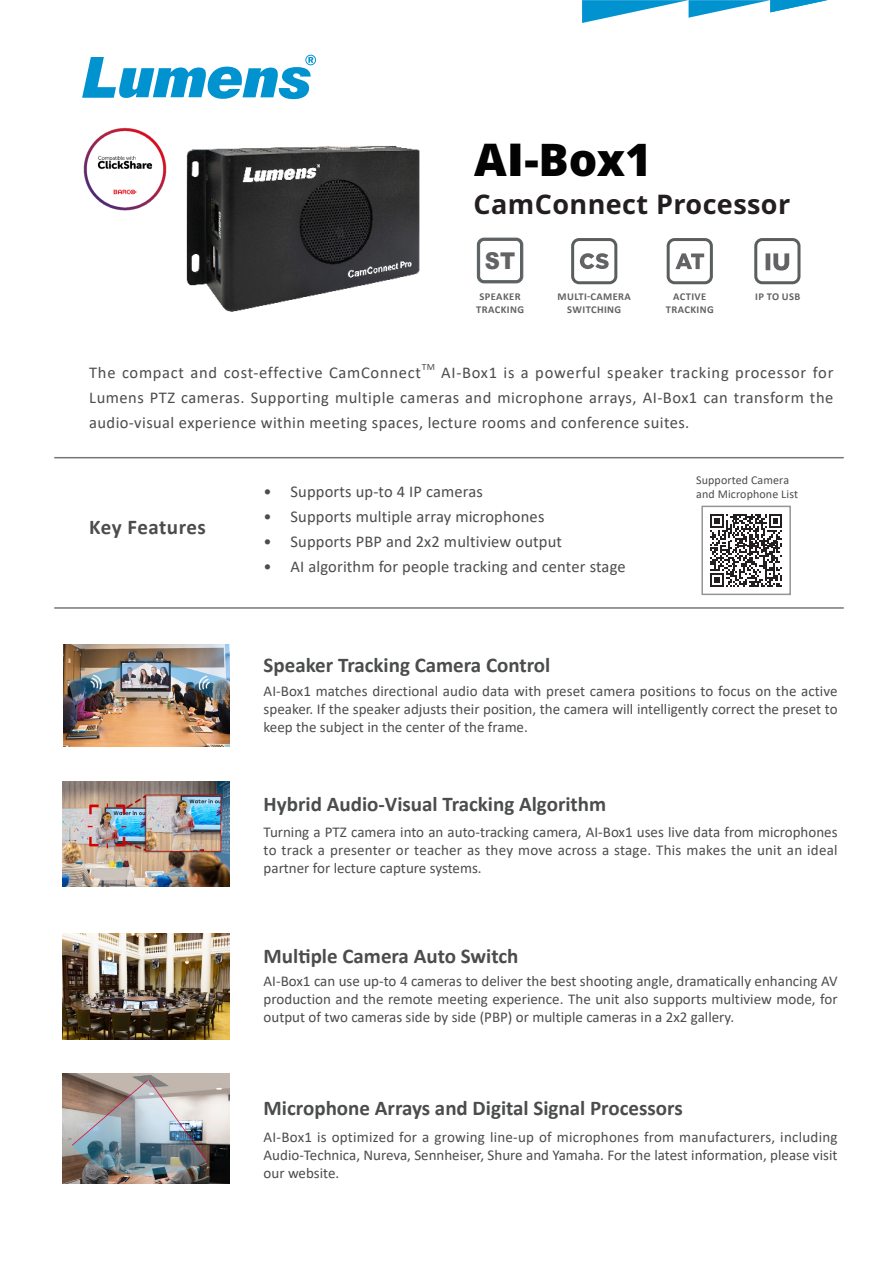
<style>
.page{position:relative;width:893px;height:1263px;background:#fff}
.page>*{position:absolute;margin:0;border:0;box-sizing:border-box;transform-origin:0 0}
.t1{font:900 45px "Noto Sans";color:#030303}
.t2{font:700 27px "Noto Sans";letter-spacing:.015em;color:#231f20}
.t3{font:900 23.1px "Arial";color:#636366;scale:.91 1}
.t4{font:700 21px "Calibri";color:#4b4c4d}
.t5{font:16.5px/24.8px "Calibri";letter-spacing:.01em;color:#4b4c4d;text-align:justify}
.t6{font:16.5px "Calibri";letter-spacing:.045em;color:#4b4c4d}
.t7{font:15px/18px "Calibri";color:#4b4c4d;text-align:justify}
.t8{font:12px/14.4px "Calibri";letter-spacing:.01em;color:#4b4c4d}
.t9{font:700 10.5px/12.6px "Calibri";letter-spacing:.04em;color:#636366;text-align:center}
.t10{font:9.6px "Calibri";color:#4b4c4d}
.s1{font-family:"Arial"}
</style>
<div class="page">
<hr style="left:55px;top:457px;width:788px;height:1px;background:#797574">
<hr style="left:55px;top:607px;width:788px;height:2px;background:#797574">
<svg style="left:582px;top:0;width:246px;height:23px"></svg>
<img style="left:63px;top:782px;width:167px;height:104px">
<img style="left:63px;top:933px;width:167px;height:107px">
<img style="left:63px;top:1073px;width:167px;height:110px">
<div style="left:571px;top:238px;width:46px;height:46px;border:3px solid #5a5e5f;border-radius:6px"></div>
<svg style="left:580px;top:253px;width:29px;height:16px"></svg>
<div style="left:667px;top:238px;width:46px;height:46px;border:3px solid #5a5e5f;border-radius:6px"></div>
<svg style="left:675px;top:253px;width:29px;height:16px"></svg>
<div style="left:754px;top:238px;width:46px;height:46px;border:3px solid #5a5e5f;border-radius:6px"></div>
<svg style="left:766px;top:253px;width:23px;height:18px"></svg>
<svg style="left:82px;top:55px;width:234px;height:44px"></svg>
<img style="left:186px;top:146px;width:234px;height:166px">
<img style="left:63px;top:644px;width:167px;height:102px">
<svg style="left:710px;top:514px;width:72px;height:72px"></svg>
<div style="left:701px;top:506px;width:90px;height:89px;border:2px solid #939598"></div>
<img style="left:83px;top:127px;width:84px;height:83px">
<svg style="left:477px;top:237px;width:47px;height:47px"></svg>
<p class="t1" style="left:474px;top:126px;width:179px">A<span class="s1">I</span>-Box1</p>
<p class="t2" style="left:474px;top:185px;width:318px">CamConnect Processor</p>
<p class="t3" style="left:485px;top:244px;width:35px">ST</p>
<p class="t9" style="left:476px;top:290px;width:49px">SPEAKER<br>TRACKING</p>
<p class="t9" style="left:557px;top:290px;width:75px">MULTI-CAMERA</p>
<p class="t9" style="left:567px;top:303px;width:56px">SWITCHING</p>
<p class="t9" style="left:673px;top:290px;width:35px">ACTIVE</p>
<p class="t9" style="left:666px;top:303px;width:49px">TRACKING</p>
<p class="t9" style="left:755px;top:290px;width:47px">IP TO USB</p>
<p class="t6" style="left:89px;top:361px;width:333px">The compact and cost-effective CamConnect</p>
<p class="t10" style="left:422px;top:361px;width:15px">TM</p>
<p class="t5" style="left:89px;top:360px;width:746px;text-indent:352px">AI-Box1 is a powerful speaker tracking processor for Lumens PTZ cameras. Supporting multiple cameras and microphone arrays, AI-Box1 can transform the audio-visual experience within meeting spaces, lecture rooms and conference suites.</p>
<p class="t4" style="left:89px;top:512px;width:118px">Key Features</p>
<p class="t5" style="left:264px;top:479px;width:221px">• Supports up-to 4 IP cameras</p>
<p class="t5" style="left:264px;top:504px;width:282px">• Supports multiple array microphones</p>
<p class="t5" style="left:264px;top:528px;width:300px">• Supports PBP and 2x2 multiview output</p>
<p class="t5" style="left:264px;top:553px;width:364px">• AI algorithm for people tracking and center stage</p>
<p class="t4" style="left:264px;top:650px;width:288px">Speaker Tracking Camera Control</p>
<p class="t8" style="left:696px;top:472px;width:103px">Supported Camera and Microphone List</p>
<p class="t7" style="left:264px;top:682px;width:576px">AI-Box1 matches directional audio data with preset camera positions to focus on the active speaker. If the speaker adjusts their position, the camera will intelligently correct the preset to keep the subject in the center of the frame.</p>
<p class="t4" style="left:264px;top:789px;width:344px">Hybrid Audio-Visual Tracking Algorithm</p>
<p class="t7" style="left:264px;top:823px;width:575px">Turning a PTZ camera into an auto-tracking camera, AI-Box1 uses live data from microphones to track a presenter or teacher as they move across a stage. This makes the unit an ideal partner for lecture capture systems.</p>
<p class="t4" style="left:264px;top:941px;width:256px">Multiple Camera Auto Switch</p>
<p class="t7" style="left:264px;top:972px;width:575px">AI-Box1 can use up-to 4 cameras to deliver the best shooting angle, dramatically enhancing AV production and the remote meeting experience. The unit also supports multiview mode, for output of two cameras side by side (PBP) or multiple cameras in a 2x2 gallery.</p>
<p class="t4" style="left:264px;top:1093px;width:421px">Microphone Arrays and Digital Signal Processors</p>
<p class="t7" style="left:264px;top:1127px;width:575px">AI-Box1 is optimized for a growing line-up of microphones from manufacturers, including Audio-Technica, Nureva, Sennheiser, Shure and Yamaha. For the latest information, please visit our website.</p>
</div>
